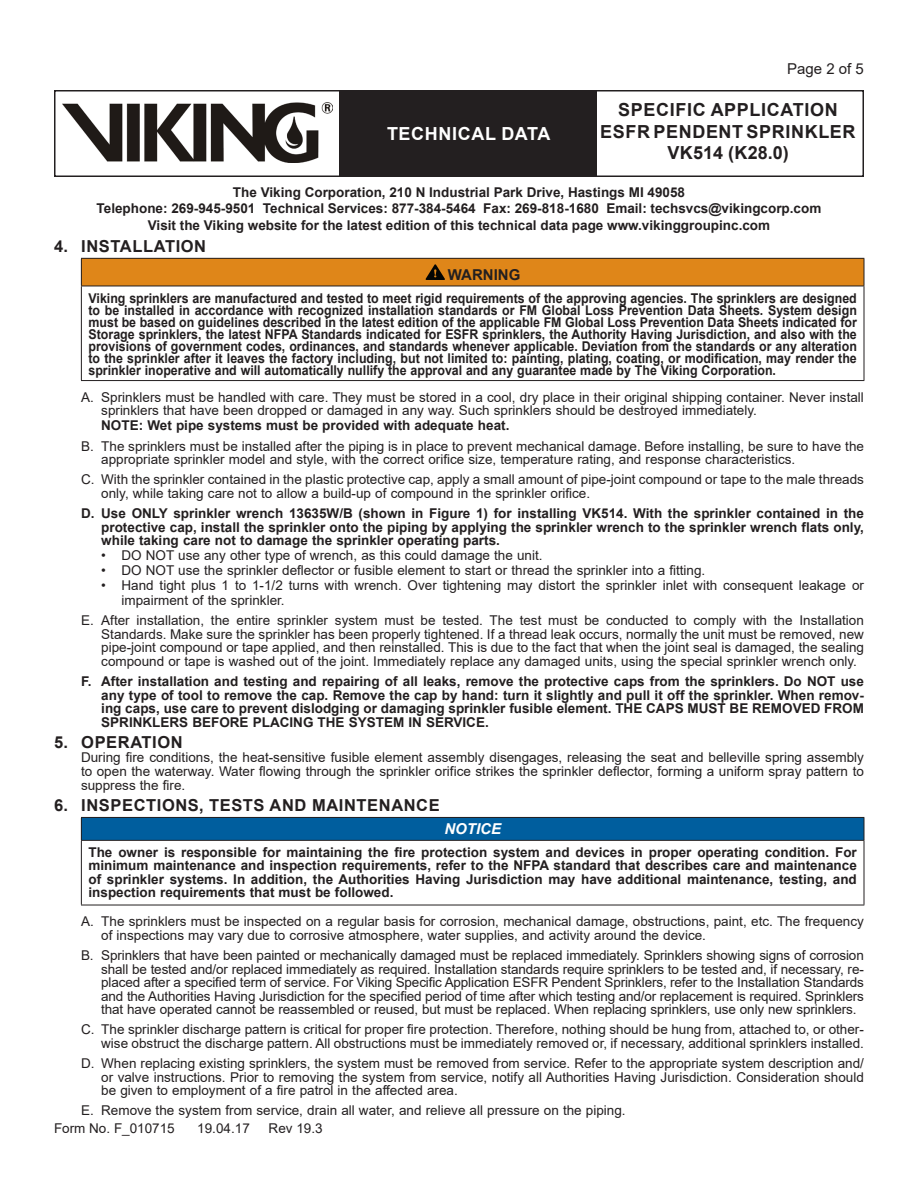
<style>
.page{position:relative;width:918px;height:1188px;background:#fff}
.page>*{position:absolute;margin:0;border:0;box-sizing:border-box;transform-origin:0 0}
.t1{font:700 18px/21.6px "Arial";letter-spacing:.035em;color:#231f20;text-align:center}
.t2{font:700 18px "Arial";letter-spacing:.035em;color:#fff}
.t3{font:700 16.5px "Arial";letter-spacing:.035em;color:#231f20}
.t4{font:15px "Arial";color:#231f20}
.t5{font:700 15px "Arial";color:#231f20}
.t6{font:italic 700 15px "Arial";color:#fff}
.VK_body_TechData{font:13.5px/13.5px "Arial";color:#231f20}
.Body_Text{font:700 13.5px/13.5px "Arial";color:#231f20;text-align:justify}
.Body_Text-2{font:700 13.5px/12px "Arial";color:#231f20;text-align:justify;scale:.92 1}
</style>
<div class="page">
<div style="left:54px;top:90px;width:810px;height:87px;border:2px solid #231f20"></div>
<div style="left:340px;top:91px;width:257px;height:85px;background:#231f20"></div>
<img style="left:63px;top:102px;width:269px;height:60px">
<div style="left:81px;top:258px;width:783px;height:28px;background:#df8619"></div>
<hr style="left:81px;top:258px;width:783px;height:1px;background:#231f20">
<svg style="left:81px;top:259px;width:1px;height:27px"></svg>
<svg style="left:864px;top:259px;width:1px;height:27px"></svg>
<hr style="left:81px;top:286px;width:783px;height:1px;background:#231f20">
<hr style="left:81px;top:286px;width:1px;height:94px;background:#231f20">
<hr style="left:864px;top:286px;width:1px;height:94px;background:#231f20">
<hr style="left:81px;top:380px;width:783px;height:1px;background:#231f20">
<svg style="left:426px;top:264px;width:19px;height:16px"></svg>
<div style="left:81px;top:817px;width:783px;height:23px;background:#005e9e"></div>
<hr style="left:81px;top:817px;width:783px;height:1px;background:#231f20">
<svg style="left:81px;top:818px;width:1px;height:22px"></svg>
<svg style="left:864px;top:818px;width:1px;height:22px"></svg>
<hr style="left:81px;top:840px;width:783px;height:1px;background:#231f20">
<hr style="left:81px;top:841px;width:1px;height:64px;background:#231f20">
<hr style="left:864px;top:841px;width:1px;height:64px;background:#231f20">
<hr style="left:81px;top:905px;width:783px;height:1px;background:#231f20">
<h1 class="t2" style="left:387px;top:121px;width:165px">TECHNICAL DATA</h1>
<p class="t4" style="left:787px;top:59px;width:78px">Page 2 of 5</p>
<h1 class="t1" style="left:600px;top:99px;width:257px">SPECIFIC APPLICATION<br>ESFR PENDENT SPRINKLER<br>VK514 (K28.0)</h1>
<p class="Body_Text" style="left:97px;top:184px;width:726px;line-height:16.2px;text-align:center">The Viking Corporation, 210 N Industrial Park Drive, Hastings MI 49058<br>Telephone: 269-945-9501 Technical Services: 877-384-5464 Fax: 269-818-1680 Email: techsvcs@vikingcorp.com<br>Visit the Viking website for the latest edition of this technical data page www.vikinggroupinc.com</p>
<p class="t3" style="left:54px;top:235px;width:153px">4. INSTALLATION</p>
<p class="t5" style="left:448px;top:264px;width:74px">WARNING</p>
<p class="Body_Text-2" style="left:88px;top:292px;width:837px">Viking sprinklers are manufactured and tested to meet rigid requirements of the approving agencies. The sprinklers are designed to be installed in accordance with recognized installation standards or FM Global Loss Prevention Data Sheets. System design must be based on guidelines described in the latest edition of the applicable FM Global Loss Prevention Data Sheets indicated for Storage sprinklers, the latest NFPA Standards indicated for ESFR sprinklers, the Authority Having Jurisdiction, and also with the provisions of government codes, ordinances, and standards whenever applicable. Deviation from the standards or any alteration to the sprinkler after it leaves the factory including, but not limited to: painting, plating, coating, or modification, may render the sprinkler inoperative and will automatically nullify the approval and any guarantee made by The Viking Corporation.</p>
<p class="VK_body_TechData" style="left:101px;top:390px;width:764px;text-indent:-20px">A. Sprinklers must be handled with care. They must be stored in a cool, dry place in their original shipping container. Never install sprinklers that have been dropped or damaged in any way. Such sprinklers should be destroyed immediately.</p>
<p class="Body_Text" style="left:101px;top:419px;width:8px">NOTE:</p>
<p class="Body_Text" style="left:147px;top:419px;width:364px">Wet pipe systems must be provided with adequate heat.</p>
<p class="VK_body_TechData" style="left:101px;top:439px;width:764px;text-indent:-20px">B. The sprinklers must be installed after the piping is in place to prevent mechanical damage. Before installing, be sure to have the appropriate sprinkler model and style, with the correct orifice size, temperature rating, and response characteristics.</p>
<p class="VK_body_TechData" style="left:101px;top:473px;width:764px;text-indent:-20px">C. With the sprinkler contained in the plastic protective cap, apply a small amount of pipe-joint compound or tape to the male threads only, while taking care not to allow a build-up of compound in the sprinkler orifice.</p>
<p class="Body_Text" style="left:101px;top:507px;width:764px;text-indent:-20px">D. Use ONLY sprinkler wrench 13635W/B (shown in Figure 1) for installing VK514. With the sprinkler contained in the protective cap, install the sprinkler onto the piping by applying the sprinkler wrench to the sprinkler wrench flats only, while taking care not to damage the sprinkler operating parts.</p>
<p class="VK_body_TechData" style="left:101px;top:549px;width:443px">• DO NOT use any other type of wrench, as this could damage the unit.</p>
<p class="VK_body_TechData" style="left:101px;top:564px;width:606px">• DO NOT use the sprinkler deflector or fusible element to start or thread the sprinkler into a fitting.</p>
<p class="VK_body_TechData" style="left:122px;top:578px;width:744px;line-height:15px;text-indent:-20px">• Hand tight plus 1 to 1-1/2 turns with wrench. Over tightening may distort the sprinkler inlet with consequent leakage or impairment of the sprinkler.</p>
<p class="VK_body_TechData" style="left:101px;top:614px;width:764px;text-align:justify;text-indent:-20px">E. After installation, the entire sprinkler system must be tested. The test must be conducted to comply with the Installation Standards. Make sure the sprinkler has been properly tightened. If a thread leak occurs, normally the unit must be removed, new pipe-joint compound or tape applied, and then reinstalled. This is due to the fact that when the joint seal is damaged, the sealing compound or tape is washed out of the joint. Immediately replace any damaged units, using the special sprinkler wrench only.</p>
<p class="Body_Text" style="left:101px;top:675px;width:764px;text-indent:-20px">F. After installation and testing and repairing of all leaks, remove the protective caps from the sprinklers. Do NOT use any type of tool to remove the cap. Remove the cap by hand: turn it slightly and pull it off the sprinkler. When remov&shy;ing caps, use care to prevent dislodging or damaging sprinkler fusible element. THE CAPS MUST BE REMOVED FROM SPRINKLERS BEFORE PLACING THE SYSTEM IN SERVICE.</p>
<p class="t3" style="left:54px;top:730px;width:130px">5. OPERATION</p>
<p class="VK_body_TechData" style="left:81px;top:750px;width:784px;line-height:14.2px;text-align:justify">During fire conditions, the heat-sensitive fusible element assembly disengages, releasing the seat and belleville spring assembly to open the waterway. Water flowing through the sprinkler orifice strikes the sprinkler deflector, forming a uniform spray pattern to suppress the fire.</p>
<p class="t3" style="left:54px;top:794px;width:387px">6. INSPECTIONS, TESTS AND MAINTENANCE</p>
<p class="t6" style="left:444px;top:819px;width:58px">NOTICE</p>
<p class="Body_Text" style="left:88px;top:846px;width:770px">The owner is responsible for maintaining the fire protection system and devices in proper operating condition. For minimum maintenance and inspection requirements, refer to the NFPA standard that describes care and maintenance of sprinkler systems. In addition, the Authorities Having Jurisdiction may have additional maintenance, testing, and inspection requirements that must be followed.</p>
<p class="VK_body_TechData" style="left:101px;top:915px;width:764px;text-indent:-20px">A. The sprinklers must be inspected on a regular basis for corrosion, mechanical damage, obstructions, paint, etc. The frequency of inspections may vary due to corrosive atmosphere, water supplies, and activity around the device.</p>
<p class="VK_body_TechData" style="left:101px;top:949px;width:764px;text-align:justify;text-indent:-20px">B. Sprinklers that have been painted or mechanically damaged must be replaced immediately. Sprinklers showing signs of corrosion shall be tested and/or replaced immediately as required. Installation standards require sprinklers to be tested and, if necessary, re&shy;placed after a specified term of service. For Viking Specific Application ESFR Pendent Sprinklers, refer to the Installation Standards and the Authorities Having Jurisdiction for the specified period of time after which testing and/or replacement is required. Sprinklers that have operated cannot be reassembled or reused, but must be replaced. When replacing sprinklers, use only new sprinklers.</p>
<p class="VK_body_TechData" style="left:81px;top:1023px;width:784px;text-align:right">C. The sprinkler discharge pattern is critical for proper fire protection. Therefore, nothing should be hung from, attached to, or other&shy;wise obstruct the discharge pattern. All obstructions must be immediately removed or, if necessary, additional sprinklers installed.</p>
<p class="VK_body_TechData" style="left:101px;top:1057px;width:764px;text-align:justify;text-indent:-20px">D. When replacing existing sprinklers, the system must be removed from service. Refer to the appropriate system description and/ or valve instructions. Prior to removing the system from service, notify all Authorities Having Jurisdiction. Consideration should be given to employment of a fire patrol in the affected area.</p>
<p class="VK_body_TechData" style="left:81px;top:1104px;width:546px">E. Remove the system from service, drain all water, and relieve all pressure on the piping.</p>
<p class="VK_body_TechData" style="left:54px;top:1121px;width:122px">Form No. F_010715</p>
<p class="VK_body_TechData" style="left:197px;top:1121px;width:54px">19.04.17</p>
<p class="VK_body_TechData" style="left:269px;top:1121px;width:56px">Rev 19.3</p>
</div>
